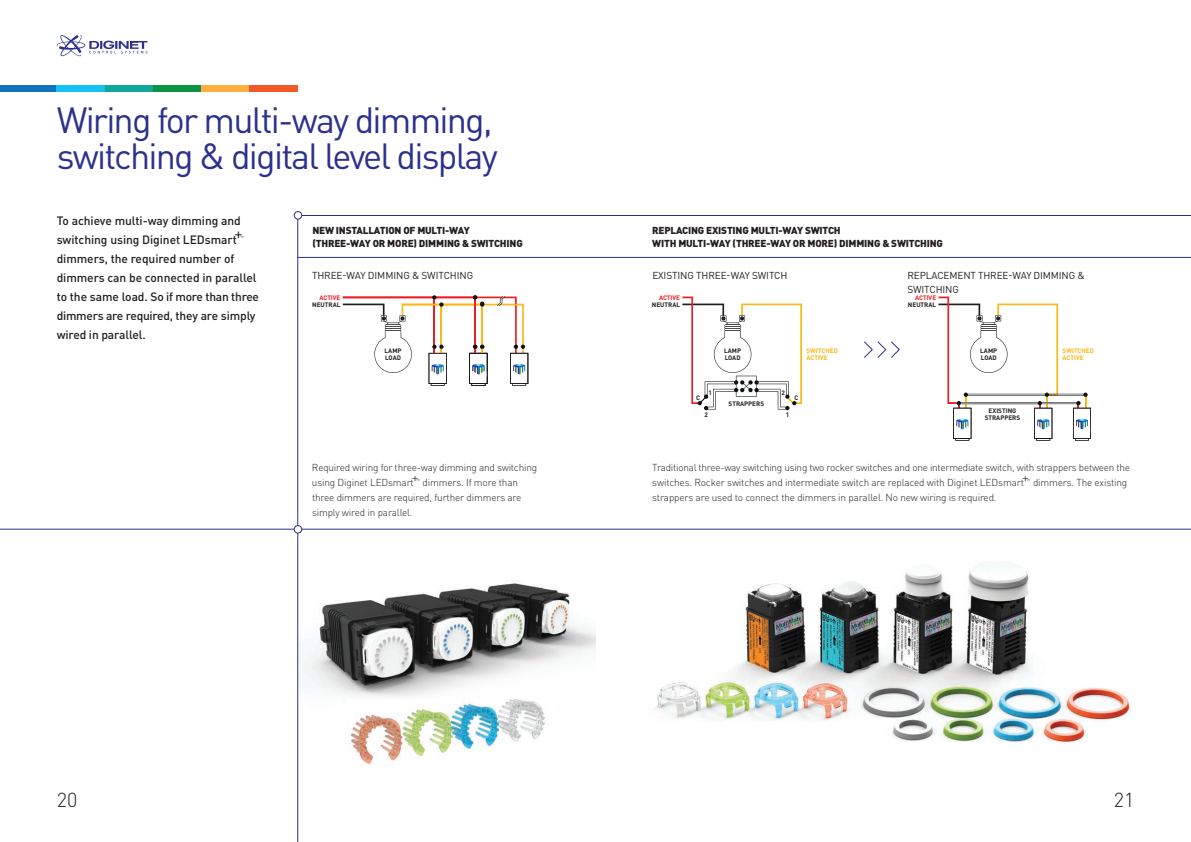
<style>
.page{position:relative;width:1191px;height:842px;background:#fff}
.page>*{position:absolute;margin:0;border:0;box-sizing:border-box;transform-origin:0 0}
.t1{font:36px/36px "DIN Pro";letter-spacing:-.05em;color:#2b318d}
.t2{font:300 20px "DIN Pro";color:#231f20}
.t3{font:500 12px/19px "DIN Pro";letter-spacing:-.005em;color:#231f20}
.t4{font:300 10px/15px "DIN Pro";letter-spacing:-.015em;color:#231f20}
.t5{font:900 10px/13px "DIN";letter-spacing:-.02em;color:#231f20}
.t6{font:10px/14px "DIN Pro";letter-spacing:-.015em;color:#231f20}
.t7{font:700 6.4px/6.4px "DIN";color:#231f20}
.t8{font:700 6.4px/6.4px "DIN";color:#fcb814}
.t9{font:700 6.4px "DIN";color:#ee1d23}
.t10{font:300 4.2px "DIN Pro";color:#231f20}
.t11{font:300 4px "DIN Pro";color:#231f20}
</style>
<div class="page">
<svg style="left:57px;top:35px;width:90px;height:21px"></svg>
<div style="left:0;top:85px;width:57px;height:6px;background:#1074bc"></div>
<div style="left:57px;top:85px;width:48px;height:6px;background:#15c0f2"></div>
<div style="left:105px;top:85px;width:48px;height:6px;background:#12a79d"></div>
<div style="left:153px;top:85px;width:48px;height:6px;background:#0d9344"></div>
<div style="left:201px;top:85px;width:48px;height:6px;background:#fbb03f"></div>
<div style="left:249px;top:85px;width:49px;height:6px;background:#f15929"></div>
<img style="left:298px;top:540px;width:297px;height:171px">
<hr style="left:297px;top:215px;width:1px;height:627px;background:#2b318d">
<hr style="left:0;top:529px;width:1191px;height:1px;background:#2b318d">
<svg style="left:343px;top:295px;width:186px;height:91px"></svg>
<div style="left:294px;top:526px;width:8px;height:7px;background:#fff;border-radius:50%"></div>
<div style="left:294px;top:525px;width:8px;height:8px;border:1px solid #2b318d;border-radius:50%"></div>
<svg style="left:682px;top:297px;width:120px;height:113px"></svg>
<hr style="left:962px;top:402px;width:117px;height:2px;background:#101315">
<hr style="left:967px;top:394px;width:118px;height:2px;background:#101315">
<hr style="left:955px;top:438px;width:14px;height:3px;background:#101315">
<hr style="left:1075px;top:438px;width:14px;height:3px;background:#231f20">
<svg style="left:1071px;top:393px;width:20px;height:47px"></svg>
<hr style="left:1036px;top:438px;width:14px;height:3px;background:#101315">
<svg style="left:938px;top:297px;width:120px;height:143px"></svg>
<hr style="left:297px;top:215px;width:894px;height:1px;background:#2b318d">
<hr style="left:297px;top:257px;width:894px;height:1px;background:#2b318d">
<img style="left:655px;top:565px;width:476px;height:178px">
<svg style="left:864px;top:341px;width:35px;height:17px"></svg>
<img style="left:347px;top:699px;width:206px;height:66px">
<div style="left:294px;top:212px;width:8px;height:7px;background:#fff;border-radius:50%"></div>
<div style="left:294px;top:211px;width:8px;height:8px;border:1px solid #2b318d;border-radius:50%"></div>
<h1 class="t1" style="left:57px;top:101px;width:442px">Wiring for multi-way dimming, switching &amp; digital level display</h1>
<p class="t3" style="left:57px;top:210px;width:188px">To achieve multi-way dimming and switching using Diginet LEDsmart<sup>+</sup></p>
<p class="t10" style="left:241px;top:235px;width:5px">™</p>
<p class="t3" style="left:57px;top:248px;width:204px">dimmers, the required number of dimmers can be connected in parallel to the same load. So if more than three dimmers are required, they are simply wired in parallel.</p>
<p class="t5" style="left:312px;top:224px;width:212px">NEW INSTALLATION OF MULTI-WAY (THREE-WAY OR MORE) DIMMING &amp; SWITCHING</p>
<p class="t6" style="left:312px;top:268px;width:163px">THREE-WAY DIMMING &amp; SWITCHING</p>
<p class="t9" style="left:319px;top:293px;width:23px">ACTIVE</p>
<p class="t7" style="left:312px;top:301px;width:30px">NEUTRAL</p>
<p class="t7" style="left:384px;top:348px;width:18px">LAMP<br>LOAD</p>
<p class="t4" style="left:312px;top:459px;width:227px">Required wiring for three-way dimming and switching using Diginet LEDsmart<sup>+</sup> dimmers. If more than</p>
<p class="t11" style="left:416px;top:478px;width:5px">™</p>
<p class="t4" style="left:312px;top:489px;width:211px">three dimmers are required, further dimmers are simply wired in parallel.</p>
<p class="t5" style="left:652px;top:224px;width:292px">REPLACING EXISTING MULTI-WAY SWITCH<br>WITH MULTI-WAY (THREE-WAY OR MORE) DIMMING &amp; SWITCHING</p>
<p class="t6" style="left:652px;top:268px;width:137px">EXISTING THREE-WAY SWITCH</p>
<p class="t6" style="left:907px;top:268px;width:179px">REPLACEMENT THREE-WAY DIMMING &amp;<br>SWITCHING</p>
<p class="t9" style="left:659px;top:293px;width:23px">ACTIVE</p>
<p class="t7" style="left:652px;top:301px;width:30px">NEUTRAL</p>
<p class="t9" style="left:915px;top:293px;width:23px">ACTIVE</p>
<p class="t7" style="left:908px;top:301px;width:30px">NEUTRAL</p>
<p class="t7" style="left:724px;top:348px;width:18px">LAMP<br>LOAD</p>
<p class="t8" style="left:806px;top:348px;width:33px">SWITCHED<br>ACTIVE</p>
<p class="t7" style="left:980px;top:348px;width:18px">LAMP<br>LOAD</p>
<p class="t7" style="left:781px;top:389px;width:5px">2</p>
<p class="t7" style="left:708px;top:389px;width:5px">1</p>
<p class="t7" style="left:696px;top:394px;width:5px">C</p>
<p class="t7" style="left:794px;top:394px;width:5px">C</p>
<p class="t7" style="left:728px;top:400px;width:37px">STRAPPERS</p>
<p class="t7" style="left:704px;top:411px;width:5px">2</p>
<p class="t7" style="left:785px;top:411px;width:5px">1</p>
<p class="t7" style="left:984px;top:408px;width:37px;text-align:center">EXISTING<br>STRAPPERS</p>
<p class="t8" style="left:1062px;top:348px;width:33px">SWITCHED<br>ACTIVE</p>
<p class="t4" style="left:652px;top:459px;width:479px">Traditional three-way switching using two rocker switches and one intermediate switch, with strappers between the switches. Rocker switches and intermediate switch are replaced with Diginet LEDsmart<sup>+</sup> dimmers. The existing</p>
<p class="t11" style="left:1027px;top:478px;width:5px">™</p>
<p class="t4" style="left:652px;top:489px;width:346px">strappers are used to connect the dimmers in parallel. No new wiring is required.</p>
<h2 class="t2" style="left:57px;top:786px;width:22px">20</h2>
<h2 class="t2" style="left:1113px;top:786px;width:22px">21</h2>
</div>
